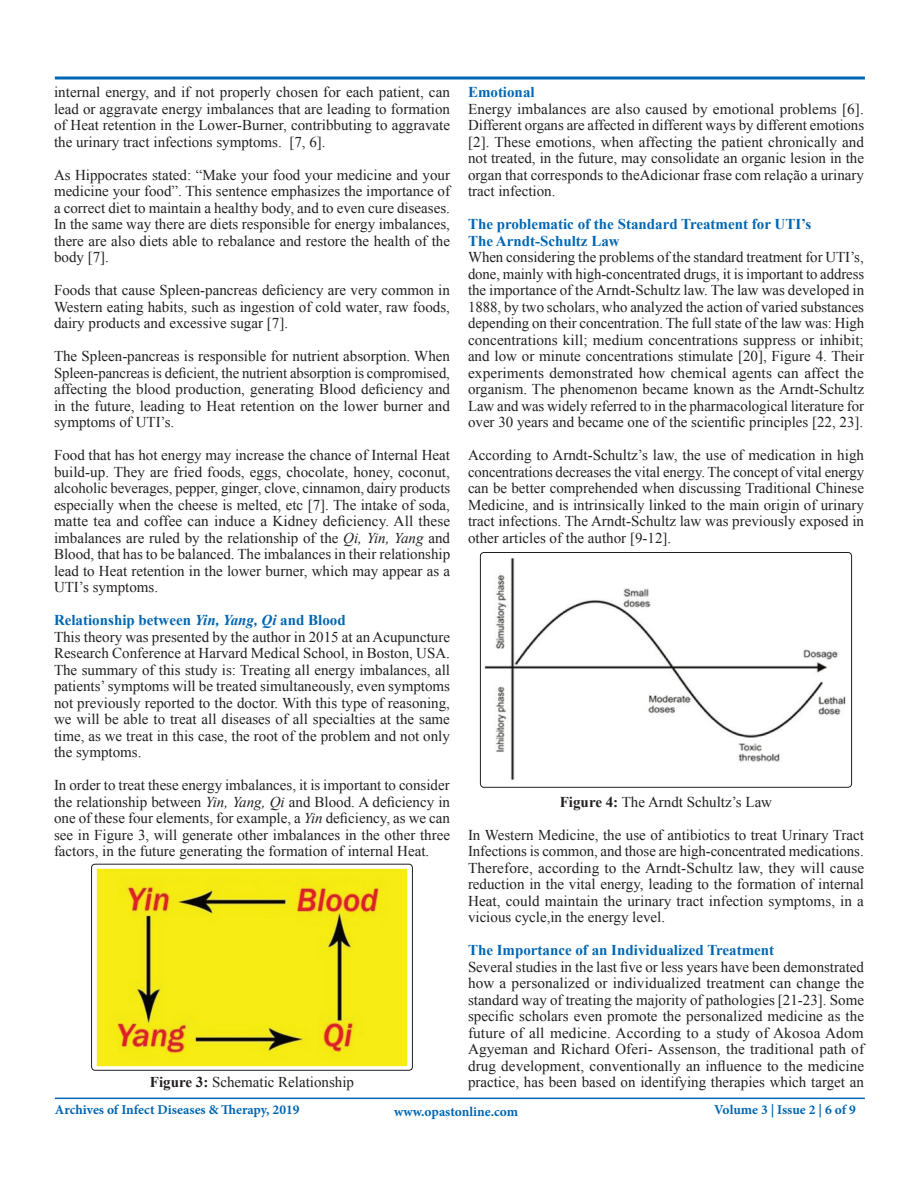
<style>
.page{position:relative;width:918px;height:1188px;background:#fff}
.page>*{position:absolute;margin:0;border:0;box-sizing:border-box;transform-origin:0 0}
.t1{font:15px/16.5px "Times New Roman";color:#231f20;text-align:justify}
.t2{font:700 15px/16.5px "Times New Roman";color:#0166b3}
.t3{font:700 13.5px "Minion Pro";color:#0166b3}
.s1{font-style:italic}
.s2{font-weight:700;color:#0166b3}
.s3{font-weight:700;font-style:italic;color:#0166b3}
.s4{font-weight:700}
</style>
<div class="page">
<svg style="left:54px;top:76px;width:811px;height:4px;background:#408cc5"></svg>
<hr style="left:55px;top:1098px;width:810px;height:1px;background:#0166b3">
<img style="left:96px;top:869px;width:312px;height:198px">
<div style="left:91px;top:864px;width:322px;height:206px;border:1px solid #231f20;border-radius:4px"></div>
<img style="left:484px;top:558px;width:361px;height:222px">
<div style="left:480px;top:552px;width:372px;height:235px;border:1px solid #231f20;border-radius:4px"></div>
<p class="t1" style="left:54px;top:84px;width:398px">internal energy, and if not properly chosen for each patient, can lead or aggravate energy imbalances that are leading to formation of Heat retention in the Lower-Burner, contribbuting to aggravate the urinary tract infections symptoms. [7, 6].</p>
<p class="t1" style="left:54px;top:166px;width:398px">As Hippocrates stated: “Make your food your medicine and your medicine your food”. This sentence emphasizes the importance of a correct diet to maintain a healthy body, and to even cure diseases.<br>In the same way there are diets responsible for energy imbalances, there are also diets able to rebalance and restore the health of the body [7].</p>
<p class="t1" style="left:54px;top:282px;width:398px">Foods that cause Spleen-pancreas deficiency are very common in Western eating habits, such as ingestion of cold water, raw foods, dairy products and excessive sugar [7].</p>
<p class="t1" style="left:54px;top:348px;width:398px">The Spleen-pancreas is responsible for nutrient absorption. When Spleen-pancreas is deficient, the nutrient absorption is compromised, affecting the blood production, generating Blood deficiency and in the future, leading to Heat retention on the lower burner and symptoms of UTI’s.</p>
<p class="t1" style="left:54px;top:447px;width:398px">Food that has hot energy may increase the chance of Internal Heat build-up. They are fried foods, eggs, chocolate, honey, coconut, alcoholic beverages, pepper, ginger, clove, cinnamon, dairy products especially when the cheese is melted, etc [7]. The intake of soda, matte tea and coffee can induce a Kidney deficiency. All these imbalances are ruled by the relationship of the <span class="s1">Qi, Yin, Yang</span> and Blood, that has to be balanced. The imbalances in their relationship lead to Heat retention in the lower burner, which may appear as a UTI’s symptoms.</p>
<p class="t1" style="left:54px;top:612px;width:398px;text-align:left"><span class="s2">Relationship between</span> <span class="s3">Yin, Yang, Qi</span> <span class="s2">and Blood<br></span>This theory was presented by the author in 2015 at an Acupuncture Research Conference at Harvard Medical School, in Boston, USA.<br>The summary of this study is: Treating all energy imbalances, all patients’ symptoms will be treated simultaneously, even symptoms not previously reported to the doctor. With this type of reasoning, we will be able to treat all diseases of all specialties at the same time, as we treat in this case, the root of the problem and not only the symptoms.</p>
<p class="t1" style="left:54px;top:777px;width:398px">In order to treat these energy imbalances, it is important to consider the relationship between <span class="s1">Yin, Yang, Qi</span> and Blood. A deficiency in one of these four elements, for example, a <span class="s1">Yin</span> deficiency, as we can see in Figure 3, will generate other imbalances in the other three factors, in the future generating the formation of internal Heat.</p>
<p class="t2" style="left:468px;top:83px;width:68px">Emotional</p>
<p class="t1" style="left:468px;top:100px;width:398px">Energy imbalances are also caused by emotional problems [6].<br>Different organs are affected in different ways by different emotions [2]. These emotions, when affecting the patient chronically and not treated, in the future, may consolidate an organic lesion in the organ that corresponds to theAdicionar frase com relação a urinary tract infection.</p>
<p class="t2" style="left:468px;top:215px;width:345px">The problematic of the Standard Treatment for UTI’s<br>The Arndt-Schultz Law</p>
<p class="t1" style="left:468px;top:249px;width:398px">When considering the problems of the standard treatment for UTI’s, done, mainly with high-concentrated drugs, it is important to address the importance of the Arndt-Schultz law. The law was developed in 1888, by two scholars, who analyzed the action of varied substances depending on their concentration. The full state of the law was: High concentrations kill; medium concentrations suppress or inhibit; and low or minute concentrations stimulate [20], Figure 4. Their experiments demonstrated how chemical agents can affect the organism. The phenomenon became known as the Arndt-Schultz Law and was widely referred to in the pharmacological literature for over 30 years and became one of the scientific principles [22, 23].</p>
<p class="t1" style="left:468px;top:447px;width:398px">According to Arndt-Schultz’s law, the use of medication in high concentrations decreases the vital energy. The concept of vital energy can be better comprehended when discussing Traditional Chinese Medicine, and is intrinsically linked to the main origin of urinary tract infections. The Arndt-Schultz law was previously exposed in other articles of the author [9-12].</p>
<p class="t1" style="left:560px;top:793px;width:214px"><span class="s4">Figure 4:</span> The Arndt Schultz’s Law</p>
<p class="t1" style="left:468px;top:826px;width:398px">In Western Medicine, the use of antibiotics to treat Urinary Tract Infections is common, and those are high-concentrated medications.<br>Therefore, according to the Arndt-Schultz law, they will cause reduction in the vital energy, leading to the formation of internal Heat, could maintain the urinary tract infection symptoms, in a vicious cycle,in the energy level.</p>
<p class="t2" style="left:468px;top:941px;width:308px">The Importance of an Individualized Treatment</p>
<p class="t1" style="left:468px;top:958px;width:398px">Several studies in the last five or less years have been demonstrated how a personalized or individualized treatment can change the standard way of treating the majority of pathologies [21-23]. Some specific scholars even promote the personalized medicine as the future of all medicine. According to a study of Akosoa Adom Agyeman and Richard Oferi- Assenson, the traditional path of drug development, conventionally an influence to the medicine practice, has been based on identifying therapies which target an</p>
<p class="t3" style="left:714px;top:1100px;width:143px">Volume 3 | Issue 2 | 6 of 9</p>
<p class="t1" style="left:150px;top:1074px;width:206px"><span class="s4">Figure 3:</span> Schematic Relationship</p>
<p class="t3" style="left:55px;top:1100px;width:246px">Archives of Infect Diseases &amp; Therapy, 2019</p>
<p class="t3" style="left:394px;top:1102px;width:126px">www.opastonline.com</p>
</div>
